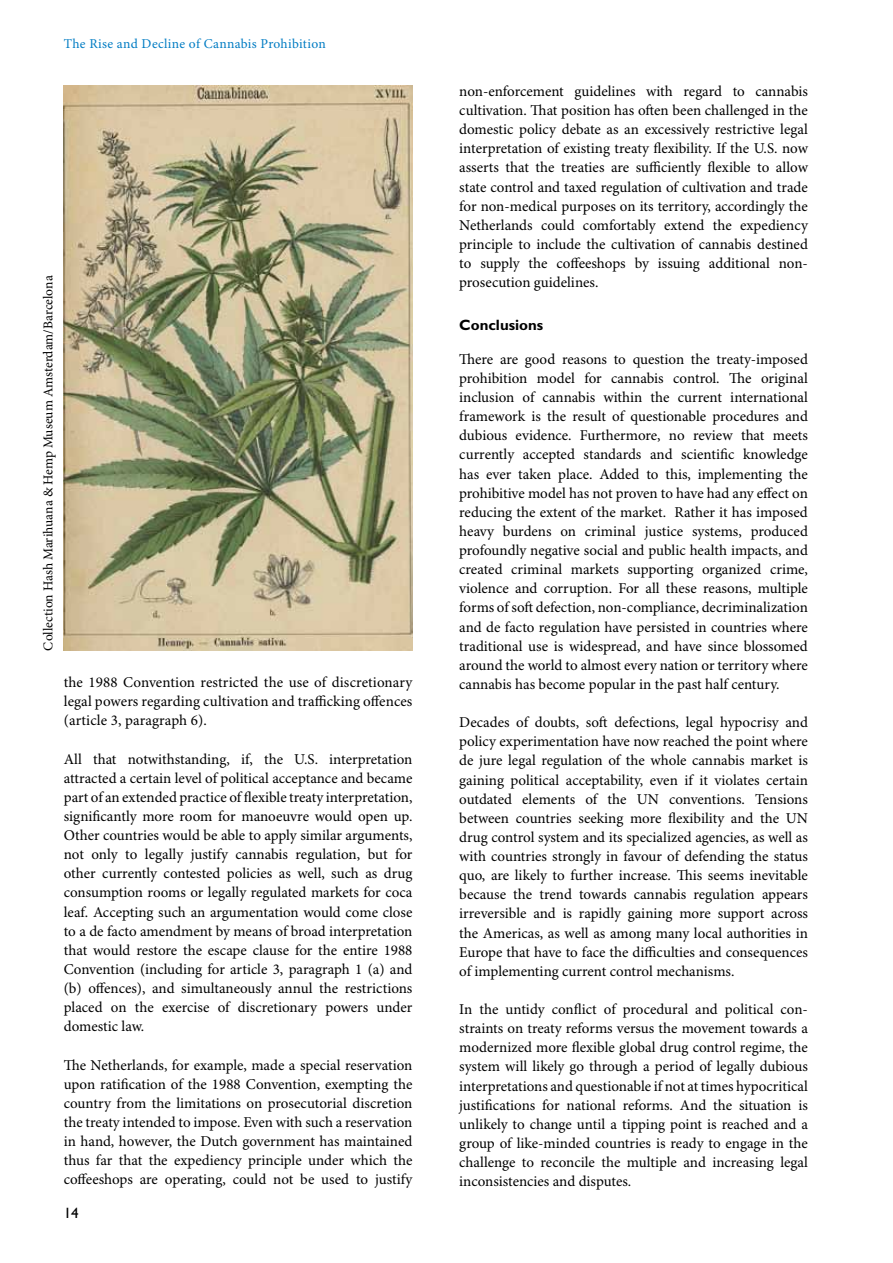
<style>
.page{position:relative;width:893px;height:1263px;background:#fff}
.page>*{position:absolute;margin:0;border:0;box-sizing:border-box;transform-origin:0 0}
.t1{font:15px/19.2px "Minion Pro";color:#000;text-align:justify}
.t2{font:700 15px "Gill Sans Std";color:#000}
.t3{font:15px "Gill Sans Std";color:#000}
.t4{font:13.5px "Minion Pro";letter-spacing:-.005em;color:#000}
.t5{font:13.5px "Minion Pro";letter-spacing:.02em;color:#007cc3}
</style>
<div class="page">
<img style="left:64px;top:85px;width:348px;height:566px">
<p class="t5" style="left:64px;top:36px;width:263px">The Rise and Decline of Cannabis Prohibition</p>
<p class="t4" style="left:40px;top:651px;width:377px;rotate:-90deg">Collection Hash Marihuana &amp; Hemp Museum Amsterdam/Barcelona</p>
<p class="t1" style="left:64px;top:673px;width:350px">the 1988 Convention restricted the use of discretionary legal powers regarding cultivation and trafficking offences (article 3, paragraph 6).</p>
<p class="t1" style="left:64px;top:750px;width:350px">All that notwithstanding, if, the U.S. interpretation attracted a certain level of political acceptance and became part of an extended practice of flexible treaty interpretation, significantly more room for manoeuvre would open up.<br>Other countries would be able to apply similar arguments, not only to legally justify cannabis regulation, but for other currently contested policies as well, such as drug consumption rooms or legally regulated markets for coca leaf. Accepting such an argumentation would come close to a de facto amendment by means of broad interpretation that would restore the escape clause for the entire 1988<br>Convention (including for article 3, paragraph 1 (a) and (b) offences), and simultaneously annul the restrictions placed on the exercise of discretionary powers under domestic law.</p>
<p class="t1" style="left:64px;top:1056px;width:350px">The Netherlands, for example, made a special reservation upon ratification of the 1988 Convention, exempting the country from the limitations on prosecutorial discretion the treaty intended to impose. Even with such a reservation in hand, however, the Dutch government has maintained thus far that the expediency principle under which the coffeeshops are operating, could not be used to justify</p>
<p class="t3" style="left:64px;top:1204px;width:16px">14</p>
<p class="t1" style="left:459px;top:82px;width:350px">non-enforcement guidelines with regard to cannabis cultivation. That position has often been challenged in the domestic policy debate as an excessively restrictive legal interpretation of existing treaty flexibility. If the U.S. now asserts that the treaties are sufficiently flexible to allow state control and taxed regulation of cultivation and trade for non-medical purposes on its territory, accordingly the Netherlands could comfortably extend the expediency principle to include the cultivation of cannabis destined to supply the coffeeshops by issuing additional non&shy;prosecution guidelines.</p>
<p class="t2" style="left:459px;top:316px;width:86px">Conclusions</p>
<p class="t1" style="left:459px;top:350px;width:350px">There are good reasons to question the treaty-imposed prohibition model for cannabis control. The original inclusion of cannabis within the current international framework is the result of questionable procedures and dubious evidence. Furthermore, no review that meets currently accepted standards and scientific knowledge has ever taken place. Added to this, implementing the prohibitive model has not proven to have had any effect on reducing the extent of the market. Rather it has imposed heavy burdens on criminal justice systems, produced profoundly negative social and public health impacts, and created criminal markets supporting organized crime, violence and corruption. For all these reasons, multiple forms of soft defection, non-compliance, decriminalization and de facto regulation have persisted in countries where traditional use is widespread, and have since blossomed around the world to almost every nation or territory where cannabis has become popular in the past half century.</p>
<p class="t1" style="left:459px;top:713px;width:350px">Decades of doubts, soft defections, legal hypocrisy and policy experimentation have now reached the point where de jure legal regulation of the whole cannabis market is gaining political acceptability, even if it violates certain outdated elements of the UN conventions. Tensions between countries seeking more flexibility and the UN drug control system and its specialized agencies, as well as with countries strongly in favour of defending the status quo, are likely to further increase. This seems inevitable because the trend towards cannabis regulation appears irreversible and is rapidly gaining more support across the Americas, as well as among many local authorities in Europe that have to face the difficulties and consequences of implementing current control mechanisms.</p>
<p class="t1" style="left:459px;top:1000px;width:350px">In the untidy conflict of procedural and political con&shy;straints on treaty reforms versus the movement towards a modernized more flexible global drug control regime, the system will likely go through a period of legally dubious interpretations and questionable if not at times hypocritical justifications for national reforms. And the situation is unlikely to change until a tipping point is reached and a group of like-minded countries is ready to engage in the challenge to reconcile the multiple and increasing legal inconsistencies and disputes.</p>
</div>
